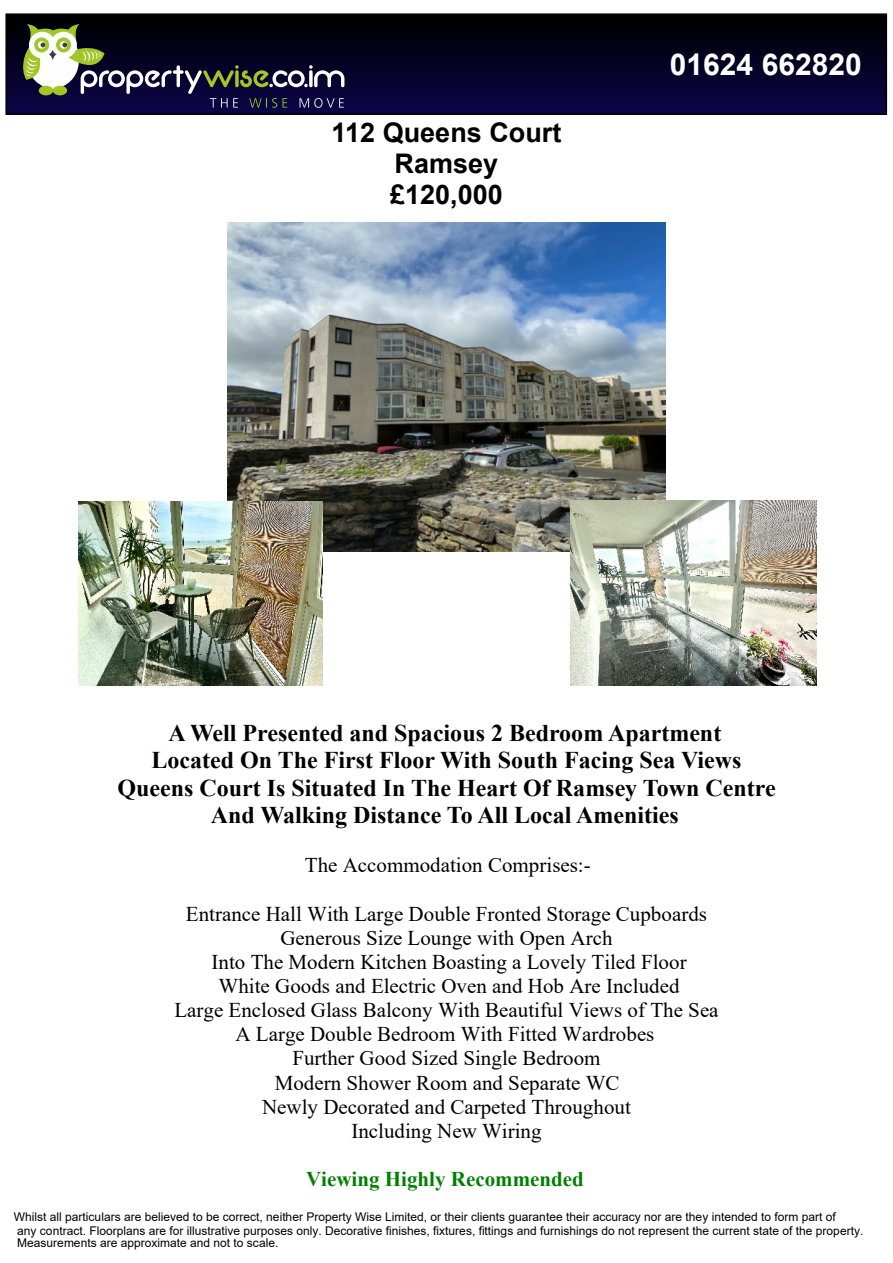
<style>
.page{position:relative;width:893px;height:1263px;background:#fff}
.page>*{position:absolute;margin:0;border:0;box-sizing:border-box;transform-origin:0 0}
.t1{font:700 30px "Arial";color:#fff}
.t2{font:700 27px/30.9px "Arial";color:#000;text-align:center}
.t3{font:700 24px/27.6px "Times New Roman";color:#000;text-align:center}
.t4{font:21px/24.2px "Times New Roman";color:#000;text-align:center}
.t5{font:700 21px "Times New Roman";color:#008000}
.t6{font:12px/13.8px "Arial";color:#000}
</style>
<div class="page">
<hr style="left:6px;top:111px;width:880px;height:3px;background:#060844">
<hr style="left:6px;top:109px;width:880px;height:2px;background:#080745">
<hr style="left:6px;top:106px;width:880px;height:3px;background:#0b0445">
<hr style="left:6px;top:104px;width:880px;height:2px;background:#0b0443">
<hr style="left:6px;top:102px;width:880px;height:3px;background:#0a0442">
<hr style="left:6px;top:99px;width:880px;height:3px;background:#0a0440">
<hr style="left:6px;top:97px;width:880px;height:3px;background:#0a043e">
<hr style="left:6px;top:94px;width:880px;height:3px;background:#09033c">
<hr style="left:6px;top:92px;width:880px;height:2px;background:#09033a">
<hr style="left:6px;top:89px;width:880px;height:3px;background:#090338">
<hr style="left:6px;top:87px;width:880px;height:2px;background:#080336">
<hr style="left:6px;top:84px;width:880px;height:3px;background:#080334">
<hr style="left:6px;top:82px;width:880px;height:2px;background:#080332">
<hr style="left:6px;top:79px;width:880px;height:3px;background:#080330">
<hr style="left:6px;top:76px;width:880px;height:3px;background:#07032e">
<hr style="left:6px;top:74px;width:880px;height:2px;background:#07022c">
<hr style="left:6px;top:71px;width:880px;height:3px;background:#07022a">
<hr style="left:6px;top:69px;width:880px;height:2px;background:#060228">
<hr style="left:6px;top:66px;width:880px;height:3px;background:#060226">
<hr style="left:6px;top:64px;width:880px;height:2px;background:#060224">
<hr style="left:6px;top:61px;width:880px;height:3px;background:#050222">
<hr style="left:6px;top:59px;width:880px;height:2px;background:#050220">
<hr style="left:6px;top:56px;width:880px;height:3px;background:#05021e">
<hr style="left:6px;top:53px;width:880px;height:3px;background:#04021c">
<hr style="left:6px;top:51px;width:880px;height:2px;background:#04011a">
<hr style="left:6px;top:48px;width:880px;height:3px;background:#040118">
<hr style="left:6px;top:46px;width:880px;height:2px;background:#030116">
<hr style="left:6px;top:43px;width:880px;height:3px;background:#030114">
<hr style="left:6px;top:41px;width:880px;height:2px;background:#030112">
<hr style="left:6px;top:38px;width:880px;height:3px;background:#030110">
<hr style="left:6px;top:35px;width:880px;height:3px;background:#02010e">
<hr style="left:6px;top:33px;width:880px;height:3px;background:#02010c">
<hr style="left:6px;top:30px;width:880px;height:3px;background:#02010a">
<hr style="left:6px;top:28px;width:880px;height:3px;background:#010008">
<hr style="left:6px;top:25px;width:880px;height:3px;background:#010006">
<hr style="left:6px;top:23px;width:880px;height:2px;background:#010004">
<hr style="left:6px;top:20px;width:880px;height:3px;background:#000002">
<div style="left:6px;top:14px;width:880px;height:6px;background:#000"></div>
<div style="left:5px;top:13px;width:882px;height:102px;border:2px solid #000"></div>
<svg style="left:23px;top:24px;width:321px;height:84px"></svg>
<img style="left:227px;top:222px;width:439px;height:329px">
<img style="left:78px;top:502px;width:245px;height:183px">
<img style="left:570px;top:501px;width:246px;height:184px">
<p class="t2" style="left:332px;top:119px;width:231px">112 Queens Court<br>Ramsey<br>£120,000</p>
<h1 class="t1" style="left:670px;top:54px;width:194px">01624 662820</h1>
<p class="t3" style="left:117px;top:721px;width:660px">A Well Presented and Spacious 2 Bedroom Apartment<br>Located On The First Floor With South Facing Sea Views Queens Court Is Situated In The Heart Of Ramsey Town Centre And Walking Distance To All Local Amenities</p>
<p class="t4" style="left:305px;top:855px;width:287px">The Accommodation Comprises:-</p>
<p class="t4" style="left:174px;top:903px;width:546px">Entrance Hall With Large Double Fronted Storage Cupboards Generous Size Lounge with Open Arch<br>Into The Modern Kitchen Boasting a Lovely Tiled Floor<br>White Goods and Electric Oven and Hob Are Included<br>Large Enclosed Glass Balcony With Beautiful Views of The Sea A Large Double Bedroom With Fitted Wardrobes<br>Further Good Sized Single Bedroom<br>Modern Shower Room and Separate WC<br>Newly Decorated and Carpeted Throughout<br>Including New Wiring</p>
<p class="t5" style="left:306px;top:1172px;width:279px">Viewing Highly Recommended</p>
<p class="t6" style="left:14px;top:1211px;width:851px">Whilst all particulars are believed to be correct, neither Property Wise Limited, or their clients guarantee their accuracy nor are they intended to form part of<br>any contract. Floorplans are for illustrative purposes only. Decorative finishes, fixtures, fittings and furnishings do not represent the current state of the property.</p>
<p class="t6" style="left:17px;top:1237px;width:263px">Measurements are approximate and not to scale.</p>
</div>
